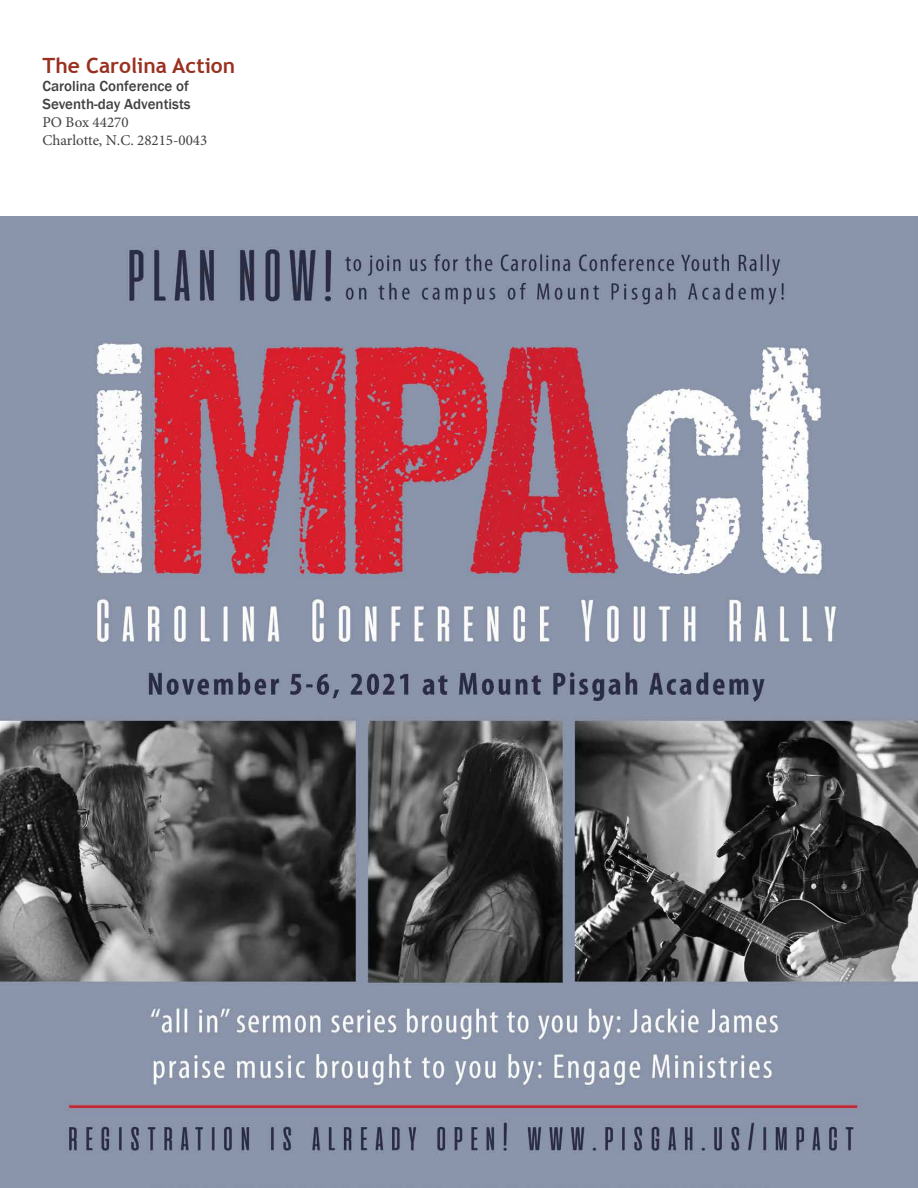
<style>
.page{position:relative;width:918px;height:1188px;background:#fff}
.page>*{position:absolute;margin:0;border:0;box-sizing:border-box;transform-origin:0 0}
.t1{font:700 21px "Trebuchet MS";color:#9a3020}
.t2{font:500 15px/18px "Franklin Gothic";color:#414042}
.t3{font:15px/18px "Minion Pro";color:#414042}
</style>
<div class="page">
<img style="left:0;top:216px;width:918px;height:972px">
<h1 class="t1" style="left:43px;top:52px;width:194px">The Carolina Action</h1>
<p class="t2" style="left:43px;top:77px;width:150px">Carolina Conference of<br>Seventh-day Adventists</p>
<p class="t3" style="left:43px;top:113px;width:166px">PO Box 44270<br>Charlotte, N.C. 28215-0043</p>
</div>
